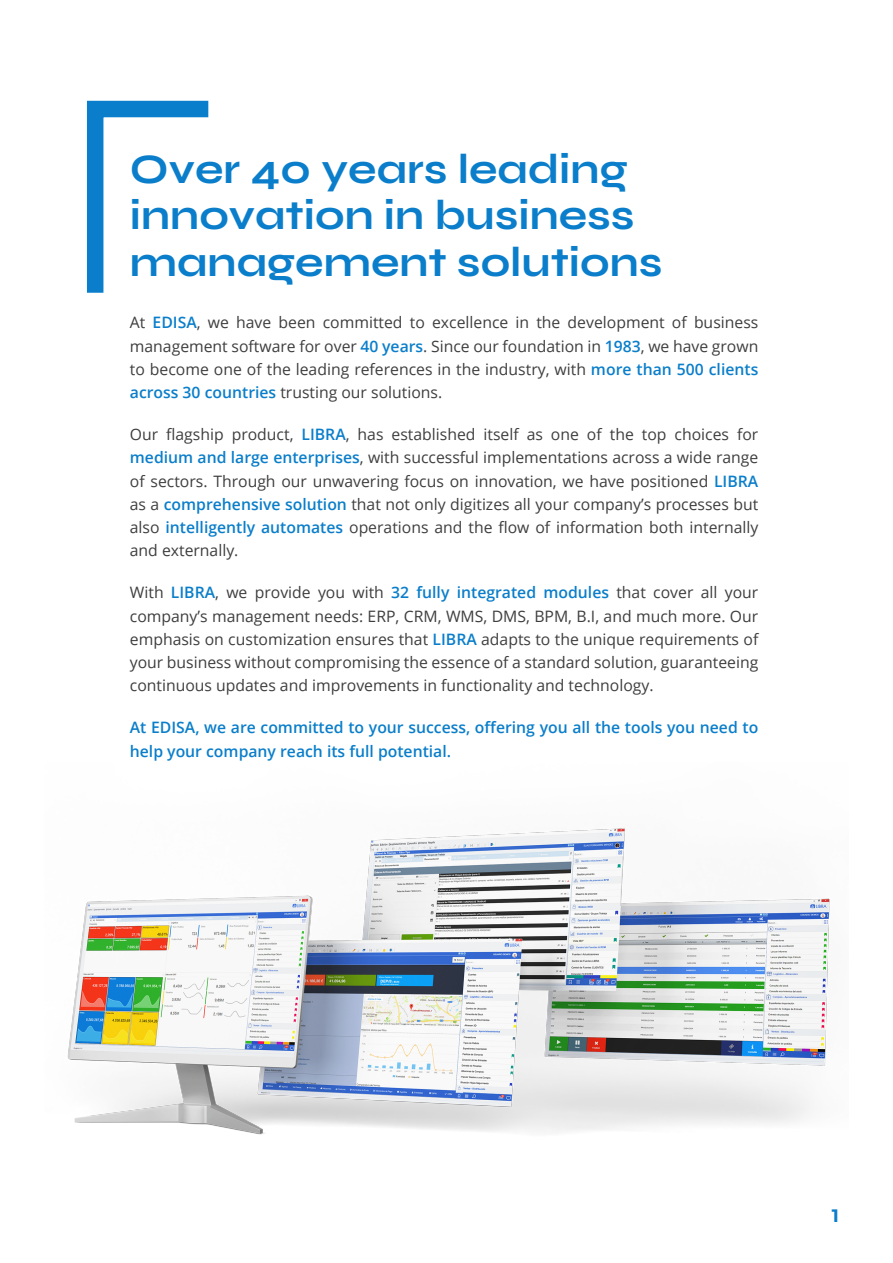
<style>
.page{position:relative;width:893px;height:1263px;background:#fff}
.page>*{position:absolute;margin:0;border:0;box-sizing:border-box;transform-origin:0 0}
.t1{font:42px/46.5px "Syne";color:#0a7eca}
.t2{font:700 18px "Montserrat";color:#0a7eca}
.t3{font:15.75px/23.2px "Open Sans";color:#3e3e3f;text-align:justify}
.t4{font:600 15.75px/23.2px "Open Sans";color:#0a7eca}
.s1{font-weight:600;color:#0a7eca}
</style>
<div class="page">
<svg style="left:87px;top:100px;width:122px;height:193px"></svg>
<img style="left:67px;top:828px;width:763px;height:307px">
<p class="t1" style="left:130px;top:145px;width:534px">Over 40 years leading innovation in business management solutions</p>
<p class="t3" style="left:130px;top:311px;width:630px">At <span class="s1">EDISA</span>, we have been committed to excellence in the development of business management software for over <span class="s1">40 years</span>. Since our foundation in <span class="s1">1983</span>, we have grown to become one of the leading references in the industry, with <span class="s1">more than 500 clients across 30 countries</span> trusting our solutions.</p>
<p class="t3" style="left:130px;top:422px;width:630px">Our flagship product, <span class="s1">LIBRA</span>, has established itself as one of the top choices for <span class="s1">medium and large enterprises</span>, with successful implementations across a wide range of sectors. Through our unwavering focus on innovation, we have positioned <span class="s1">LIBRA </span>as a <span class="s1">comprehensive solution</span> that not only digitizes all your company’s processes but also <span class="s1">intelligently automates</span> operations and the flow of information both internally and externally.</p>
<p class="t3" style="left:130px;top:581px;width:630px">With <span class="s1">LIBRA</span>, we provide you with <span class="s1">32 fully integrated modules</span> that cover all your company’s management needs: ERP, CRM, WMS, DMS, BPM, B.I, and much more. Our emphasis on customization ensures that <span class="s1">LIBRA</span> adapts to the unique requirements of your business without compromising the essence of a standard solution, guaranteeing continuous updates and improvements in functionality and technology.</p>
<p class="t4" style="left:130px;top:716px;width:630px">At EDISA, we are committed to your success, offering you all the tools you need to help your company reach its full potential.</p>
<p class="t2" style="left:832px;top:1202px;width:9px">1</p>
</div>
